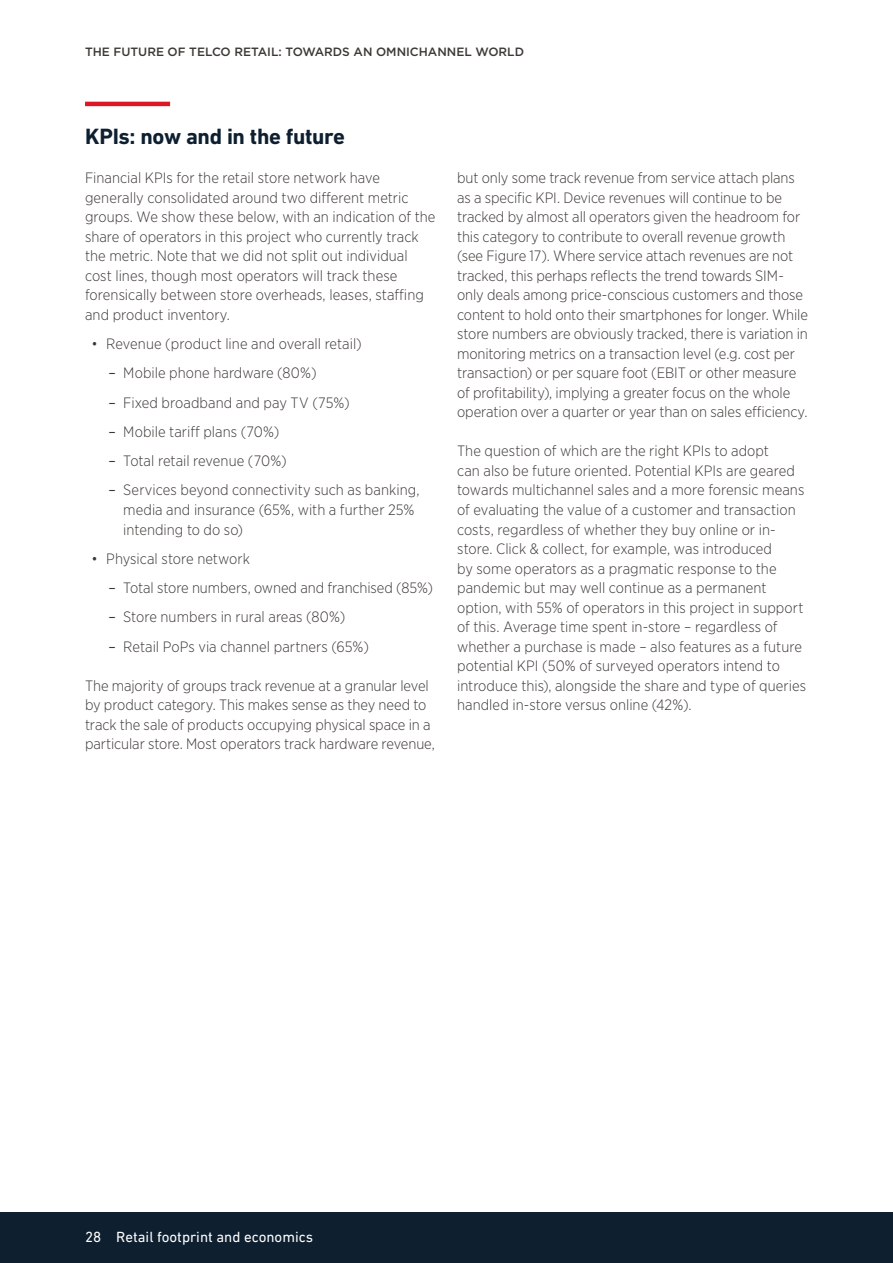
<style>
.page{position:relative;width:893px;height:1263px;background:#fff}
.page>*{position:absolute;margin:0;border:0;box-sizing:border-box;transform-origin:0 0}
.t1{font:700 22.5px "DIN Next LT Pro";letter-spacing:-.015em;color:#0e1f30}
.Textcopy{font:300 15px/19.5px "Gotham Narrow";letter-spacing:-.005em;color:#3c3835}
.t2{font:15px "DIN Next LT Pro";color:#fff}
.t3{font:500 12px "Gotham";color:#3c3835}
.s1{font-weight:400}
</style>
<div class="page">
<div style="left:0;top:1212px;width:893px;height:51px;background:#0e1f30"></div>
<hr style="left:85px;top:102px;width:85px;height:4px;background:#de1726">
<p class="t3" style="left:85px;top:44px;width:440px">THE FUTURE OF TELCO RETAIL: TOWARDS AN OMNICHANNEL WORLD</p>
<h2 class="t1" style="left:85px;top:124px;width:262px">KPIs: now and in the future</h2>
<p class="Textcopy" style="left:85px;top:168px;width:352px">Financial KPIs for the retail store network have generally consolidated around two different metric groups. We show these below, with an indication of the share of operators in this project who currently track the metric. Note that we did not split out individual cost lines, though most operators will track these forensically between store overheads, leases, staffing and product inventory.</p>
<p class="Textcopy" style="left:91px;top:334px;width:272px">• Revenue (product line and overall retail)</p>
<p class="Textcopy" style="left:108px;top:363px;width:210px"><span class="s1">–</span> Mobile phone hardware (80%)</p>
<p class="Textcopy" style="left:108px;top:392px;width:243px"><span class="s1">–</span> Fixed broadband and pay TV (75%)</p>
<p class="Textcopy" style="left:108px;top:422px;width:173px"><span class="s1">–</span> Mobile tariff plans (70%)</p>
<p class="Textcopy" style="left:108px;top:451px;width:180px"><span class="s1">–</span> Total retail revenue (70%)</p>
<p class="Textcopy" style="left:123px;top:480px;width:298px;text-indent:-15px"><span class="s1">–</span> Services beyond connectivity such as banking, media and insurance (65%, with a further 25% intending to do so)</p>
<p class="Textcopy" style="left:91px;top:548px;width:160px">• Physical store network</p>
<p class="Textcopy" style="left:108px;top:578px;width:326px"><span class="s1">–</span> Total store numbers, owned and franchised (85%)</p>
<p class="Textcopy" style="left:108px;top:607px;width:239px"><span class="s1">–</span> Store numbers in rural areas (80%)</p>
<p class="Textcopy" style="left:108px;top:636px;width:262px"><span class="s1">–</span> Retail PoPs via channel partners (65%)</p>
<p class="Textcopy" style="left:85px;top:675px;width:351px">The majority of groups track revenue at a granular level by product category. This makes sense as they need to track the sale of products occupying physical space in a particular store. Most operators track hardware revenue,</p>
<p class="Textcopy" style="left:457px;top:168px;width:352px">but only some track revenue from service attach plans as a specific KPI. Device revenues will continue to be tracked by almost all operators given the headroom for this category to contribute to overall revenue growth (see Figure 17). Where service attach revenues are not tracked, this perhaps reflects the trend towards SIM&shy;only deals among price-conscious customers and those content to hold onto their smartphones for longer. While store numbers are obviously tracked, there is variation in monitoring metrics on a transaction level (e.g. cost per transaction) or per square foot (EBIT or other measure of profitability), implying a greater focus on the whole operation over a quarter or year than on sales efficiency.</p>
<p class="Textcopy" style="left:457px;top:441px;width:351px">The question of which are the right KPIs to adopt<br>can also be future oriented. Potential KPIs are geared towards multichannel sales and a more forensic means of evaluating the value of a customer and transaction costs, regardless of whether they buy online or in&shy;store. Click &amp; collect, for example, was introduced<br>by some operators as a pragmatic response to the pandemic but may well continue as a permanent option, with 55% of operators in this project in support of this. Average time spent in-store – regardless of whether a purchase is made – also features as a future potential KPI (50% of surveyed operators intend to introduce this), alongside the share and type of queries handled in-store versus online (42%).</p>
<p class="t2" style="left:85px;top:1228px;width:230px">28 Retail footprint and economics</p>
</div>
